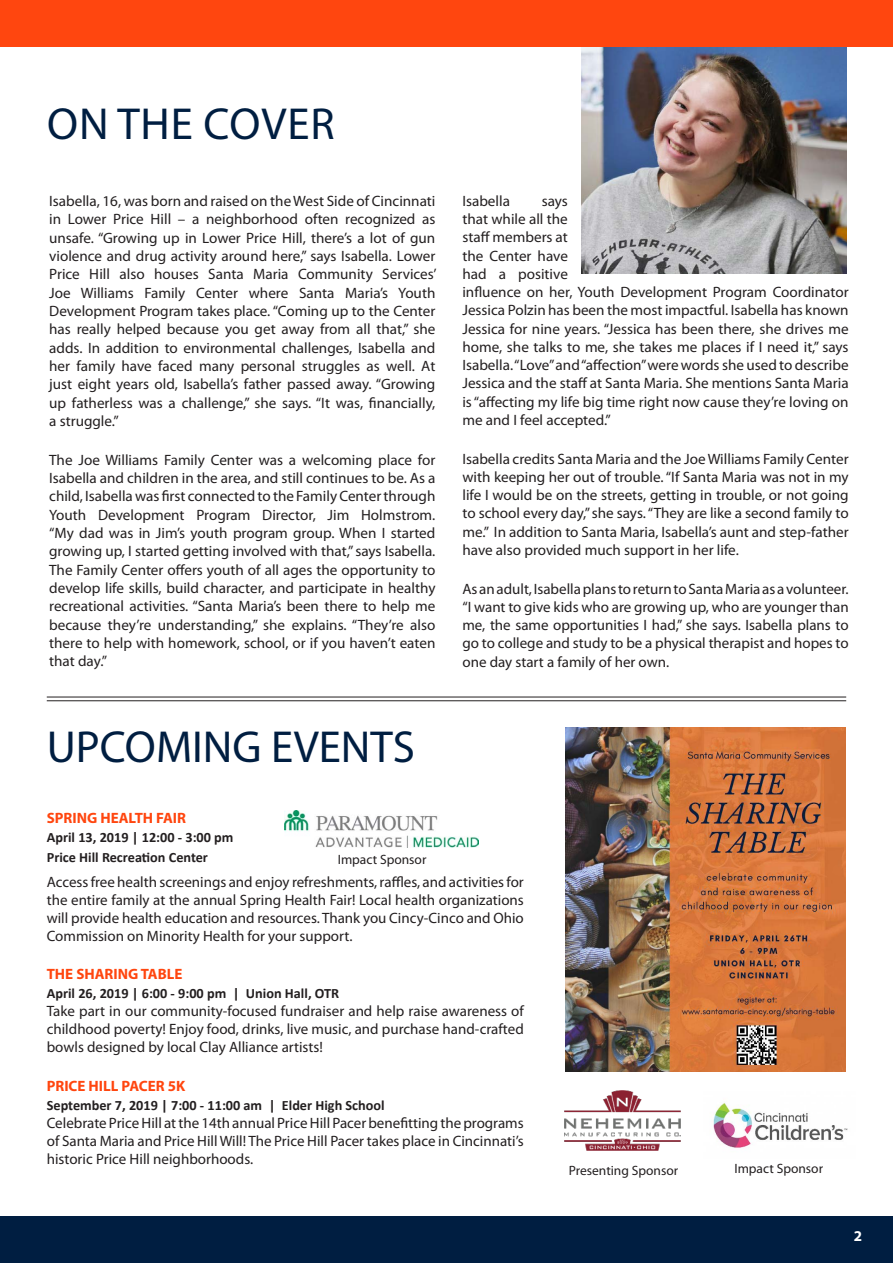
<style>
.page{position:relative;width:893px;height:1263px;background:#fff}
.page>*{position:absolute;margin:0;border:0;box-sizing:border-box;transform-origin:0 0}
.t1{font:45px "Myriad Pro";color:#001e41}
.t2{font:45px "Myriad Pro";letter-spacing:.02em;color:#001e41}
.t3{font:15px/18.3px "Myriad Pro";color:#231f20;text-align:justify}
.t4{font:700 15px "Myriad Pro";color:#ff460f}
.t5{font:700 15px "Myriad Pro";color:#fff}
.t6{font:700 14.25px/19.5px "Calibri";color:#231f20}
.t7{font:13.5px "Myriad Pro";color:#231f20}
</style>
<div class="page">
<img style="left:713px;top:1102px;width:135px;height:46px">
<div style="left:0;top:1216px;width:893px;height:47px;background:#001e41"></div>
<img style="left:581px;top:47px;width:266px;height:227px">
<hr style="left:47px;top:697px;width:799px;height:1px;background:#231f20">
<hr style="left:47px;top:700px;width:799px;height:1px;background:#231f20">
<img style="left:565px;top:727px;width:281px;height:344px">
<img style="left:564px;top:1090px;width:117px;height:61px">
<div style="left:0;top:0;width:893px;height:47px;background:#ff460f"></div>
<img style="left:285px;top:810px;width:194px;height:38px">
<h1 class="t2" style="left:47px;top:97px;width:289px">ON THE COVER</h1>
<p class="t3" style="left:49px;top:191px;width:389px">Isabella, 16, was born and raised on the West Side of Cincinnati in Lower Price Hill – a neighborhood often recognized as unsafe. “Growing up in Lower Price Hill, there’s a lot of gun violence and drug activity around here,” says Isabella. Lower Price Hill also houses Santa Maria Community Services’ Joe Williams Family Center where Santa Maria’s Youth Development Program takes place. “Coming up to the Center has really helped because you get away from all that,” she adds. In addition to environmental challenges, Isabella and her family have faced many personal struggles as well. At just eight years old, Isabella’s father passed away. “Growing up fatherless was a challenge,” she says. “It was, financially, a struggle.”</p>
<p class="t3" style="left:49px;top:450px;width:388px">The Joe Williams Family Center was a welcoming place for Isabella and children in the area, and still continues to be. As a child, Isabella was first connected to the Family Center through Youth Development Program Director, Jim Holmstrom. “My dad was in Jim’s youth program group. When I started growing up, I started getting involved with that,” says Isabella.<br>The Family Center offers youth of all ages the opportunity to develop life skills, build character, and participate in healthy recreational activities. “Santa Maria’s been there to help me because they’re understanding,” she explains. “They’re also there to help with homework, school, or if you haven’t eaten that day.”</p>
<h1 class="t1" style="left:47px;top:719px;width:370px">UPCOMING EVENTS</h1>
<p class="t3" style="left:462px;top:191px;width:49px">Isabella</p>
<p class="t3" style="left:462px;top:191px;width:388px;text-align:left;text-indent:79px">says<br>that while all the<br>staff members at<br>the Center have<br>had a positive<br>influence on her, Youth Development Program Coordinator Jessica Polzin has been the most impactful. Isabella has known Jessica for nine years. “Jessica has been there, she drives me home, she talks to me, she takes me places if I need it,” says Isabella. “Love” and “affection” were words she used to describe Jessica and the staff at Santa Maria. She mentions Santa Maria is “affecting my life big time right now cause they’re loving on me and I feel accepted.”</p>
<p class="t3" style="left:462px;top:449px;width:388px">Isabella credits Santa Maria and the Joe Williams Family Center with keeping her out of trouble. “If Santa Maria was not in my life I would be on the streets, getting in trouble, or not going to school every day,” she says. “They are like a second family to me.” In addition to Santa Maria, Isabella’s aunt and step-father have also provided much support in her life.</p>
<p class="t3" style="left:462px;top:579px;width:388px">As an adult, Isabella plans to return to Santa Maria as a volunteer. “I want to give kids who are growing up, who are younger than me, the same opportunities I had,” she says. Isabella plans to go to college and study to be a physical therapist and hopes to one day start a family of her own.</p>
<p class="t4" style="left:47px;top:808px;width:141px">SPRING HEALTH FAIR</p>
<p class="t6" style="left:47px;top:828px;width:188px">April 13, 2019 | 12:00 - 3:00 pm<br>Price Hill Recreation Center</p>
<p class="t3" style="left:47px;top:872px;width:479px">Access free health screenings and enjoy refreshments, raffles, and activities for the entire family at the annual Spring Health Fair! Local health organizations will provide health education and resources. Thank you Cincy-Cinco and Ohio Commission on Minority Health for your support.</p>
<p class="t4" style="left:47px;top:964px;width:137px">THE SHARING TABLE</p>
<p class="t6" style="left:47px;top:984px;width:294px">April 26, 2019 | 6:00 - 9:00 pm | Union Hall, OTR</p>
<p class="t3" style="left:47px;top:1002px;width:479px">Take part in our community-focused fundraiser and help raise awareness of childhood poverty! Enjoy food, drinks, live music, and purchase hand-crafted bowls designed by local Clay Alliance artists!</p>
<p class="t4" style="left:47px;top:1076px;width:140px">PRICE HILL PACER 5K</p>
<p class="t6" style="left:47px;top:1096px;width:339px">September 7, 2019 | 7:00 - 11:00 am | Elder High School</p>
<p class="t3" style="left:47px;top:1114px;width:479px">Celebrate Price Hill at the 14th annual Price Hill Pacer benefitting the programs of Santa Maria and Price Hill Will! The Price Hill Pacer takes place in Cincinnati’s historic Price Hill neighborhoods.</p>
<p class="t7" style="left:338px;top:851px;width:90px">Impact Sponsor</p>
<p class="t7" style="left:569px;top:1162px;width:111px">Presenting Sponsor</p>
<p class="t7" style="left:734px;top:1160px;width:90px">Impact Sponsor</p>
<p class="t5" style="left:854px;top:1226px;width:10px">2</p>
</div>
